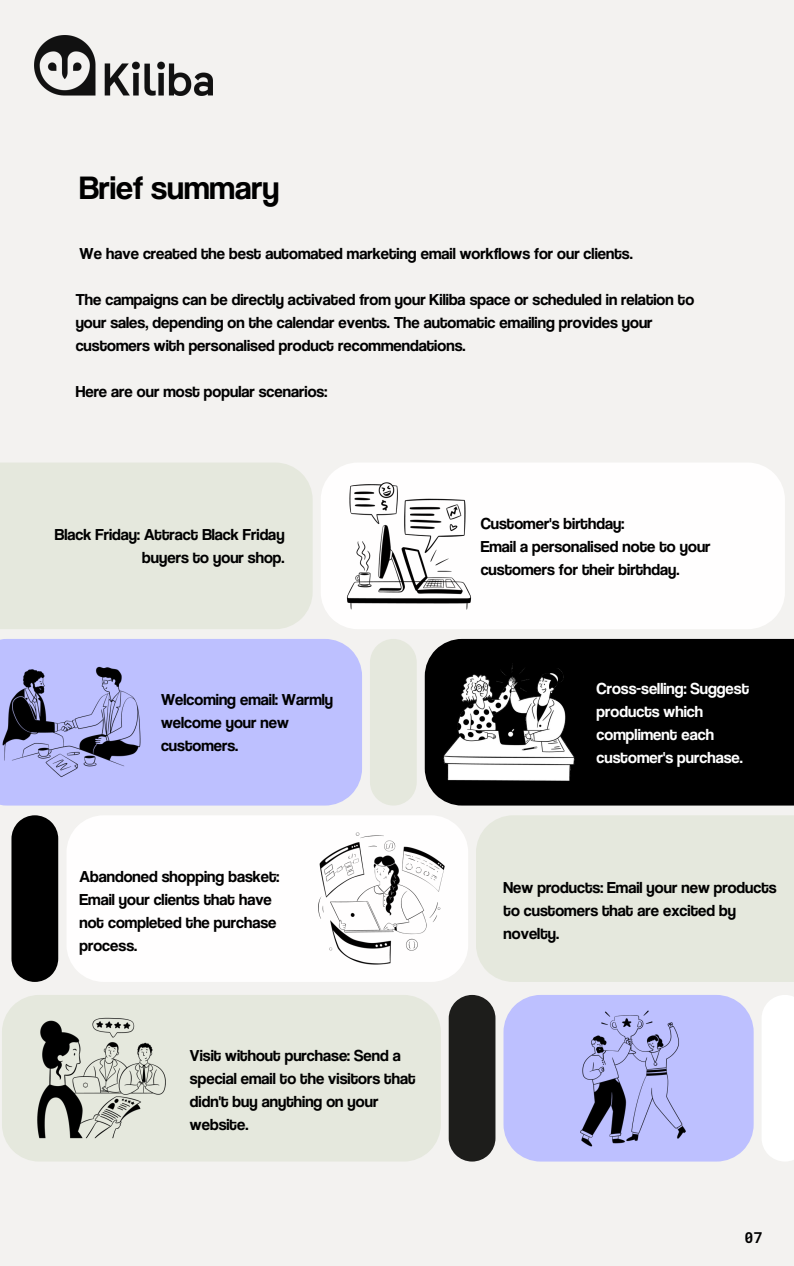
<style>
.page{position:relative;width:794px;height:1266px;background:#fff}
.page>*{position:absolute;margin:0;border:0;box-sizing:border-box;transform-origin:0 0}
.t1{font:33.75px "Coolvetica Rg";color:#000}
.t2{font:16.5px/23.1px "Coolvetica Rg";color:#000}
.t3{font:16.5px/23.1px "Coolvetica Rg";color:#fff}
.t4{font:700 15px "Roboto Mono";color:#000}
</style>
<div class="page">
<div style="left:0;top:0;width:793px;height:1266px;background:#f3f2f0"></div>
<img style="left:35px;top:35px;width:177px;height:60px">
<div style="left:0;top:463px;width:312px;height:166px;background:#e5e8dd"></div>
<div style="left:370px;top:639px;width:46px;height:166px;background:#e5e8dd"></div>
<div style="left:321px;top:463px;width:463px;height:166px;background:#fffefe"></div>
<img style="left:342px;top:479px;width:133px;height:133px">
<div style="left:67px;top:816px;width:401px;height:166px;background:#fffefe"></div>
<div style="left:0;top:639px;width:362px;height:166px;background:#bdc0ff"></div>
<svg style="left:11px;top:815px;width:47px;height:167px;background:#111"></svg>
<img style="left:0;top:651px;width:143px;height:142px">
<div style="left:2px;top:995px;width:438px;height:166px;background:#e5e8dd"></div>
<svg style="left:448px;top:995px;width:47px;height:166px;background:#2b2b29"></svg>
<div style="left:424px;top:639px;width:369px;height:166px;background:#000"></div>
<img style="left:440px;top:654px;width:137px;height:136px">
<div style="left:476px;top:815px;width:317px;height:167px;background:#e5e8dd"></div>
<img style="left:312px;top:830px;width:138px;height:137px">
<div style="left:503px;top:995px;width:250px;height:166px;background:#bdc0ff"></div>
<div style="left:762px;top:995px;width:31px;height:166px;background:#fff"></div>
<img style="left:561px;top:1007px;width:143px;height:142px">
<img style="left:35px;top:1011px;width:133px;height:134px">
<h1 class="t1" style="left:79px;top:166px;width:201px">Brief summary</h1>
<p class="t2" style="left:80px;top:241px;width:554px">We have created the best automated marketing email workflows for our clients.</p>
<p class="t2" style="left:76px;top:287px;width:619px">The campaigns can be directly activated from your Kiliba space or scheduled in relation to your sales, depending on the calendar events. The automatic emailing provides your customers with personalised product recommendations.</p>
<p class="t2" style="left:76px;top:380px;width:253px">Here are our most popular scenarios:</p>
<p class="t2" style="left:55px;top:523px;width:231px;text-align:right">Black Friday: Attract Black Friday buyers to your shop.</p>
<p class="t2" style="left:480px;top:511px;width:231px">Customer's birthday:<br>Email a personalised note to your customers for their birthday.</p>
<p class="t2" style="left:161px;top:687px;width:173px">Welcoming email: Warmly welcome your new customers.</p>
<p class="t3" style="left:596px;top:676px;width:154px">Cross-selling: Suggest products which compliment each customer's purchase.</p>
<p class="t2" style="left:79px;top:864px;width:201px">Abandoned shopping basket:<br>Email your clients that have not completed the purchase process.</p>
<p class="t2" style="left:503px;top:875px;width:274px">New products: Email your new products to customers that are excited by novelty.</p>
<p class="t2" style="left:190px;top:1043px;width:227px">Visit without purchase: Send a special email to the visitors that didn't buy anything on your website.</p>
<p class="t4" style="left:744px;top:1227px;width:20px">07</p>
</div>
